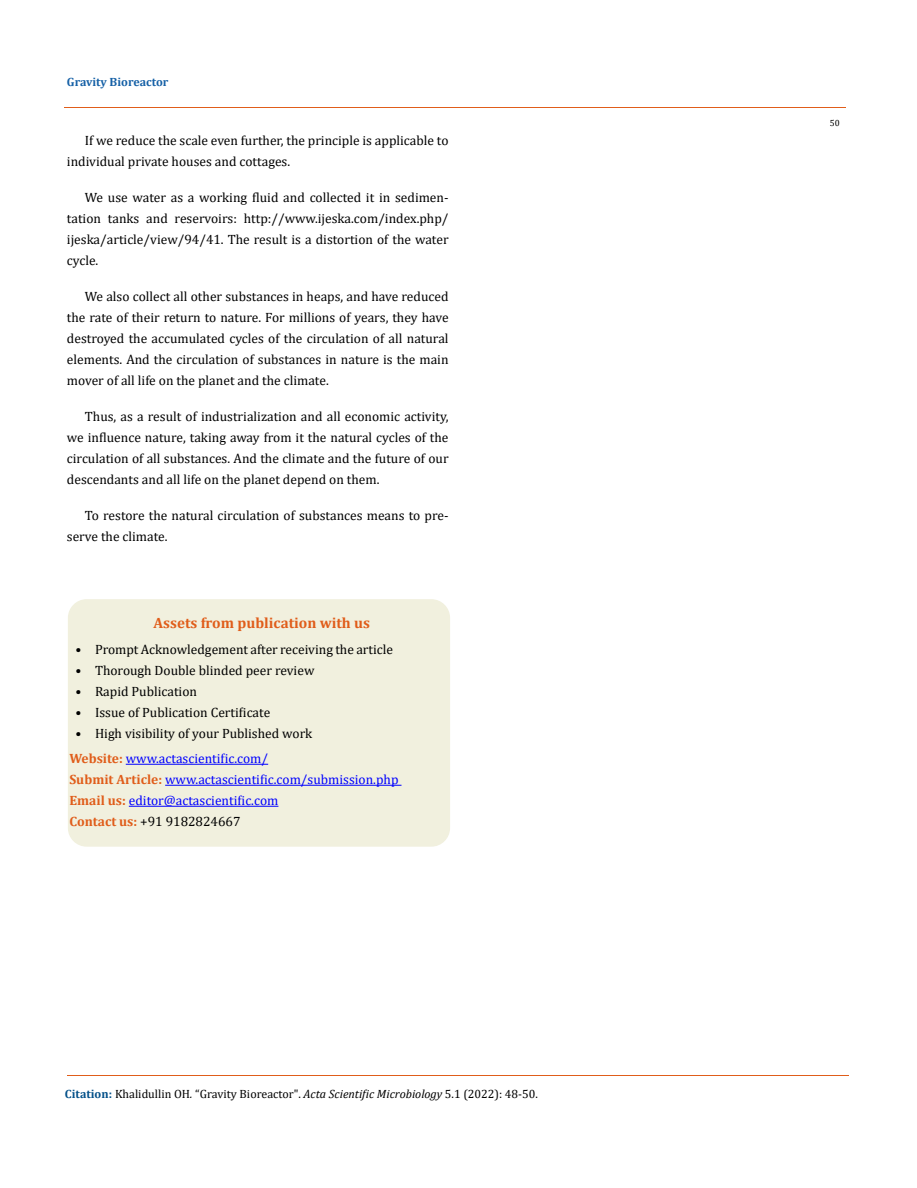
<style>
.page{position:relative;width:917px;height:1188px;background:#fff}
.page>*{position:absolute;margin:0;border:0;box-sizing:border-box;transform-origin:0 0}
.t1{font:700 15px "Cambria";color:#e05d1a}
.t2{font:13.5px/21px "Cambria";color:#000;text-align:justify}
.t3{font:13.5px/21px "Cambria";color:#00f}
.t4{font:12px "Cambria";color:#000}
.t5{font:700 12px "Cambria";color:#1560a6}
.t6{font:9px "Cambria";color:#000}
.s1{font-weight:700;color:#e05d1a}
.s2{color:#000}
.s3{font-weight:700;color:#035089}
.s4{font-style:italic}
</style>
<div class="page">
<div style="left:69px;top:600px;width:380px;height:246px;background:#f1f0de;border-radius:18px"></div>
<div style="left:68px;top:599px;width:382px;height:248px;border:2px solid #f1f0de;border-radius:18px"></div>
<hr style="left:126px;top:764px;width:142px;height:1px;background:#00f">
<hr style="left:165px;top:785px;width:236px;height:1px;background:#00f">
<hr style="left:129px;top:806px;width:149px;height:1px;background:#00f">
<hr style="left:64px;top:108px;width:781px;height:1px;background:#e05d1a">
<hr style="left:67px;top:1076px;width:781px;height:1px;background:#e05d1a">
<p class="t5" style="left:67px;top:73px;width:103px">Gravity Bioreactor</p>
<p class="t2" style="left:67px;top:130px;width:383px;text-indent:18px">If we reduce the scale even further, the principle is applicable to individual private houses and cottages.</p>
<p class="t2" style="left:67px;top:187px;width:383px;text-indent:18px">We use water as a working fluid and collected it in sedimen&shy;tation tanks and reservoirs: http://www.ijeska.com/index.php/ ijeska/article/view/94/41. The result is a distortion of the water cycle.</p>
<p class="t2" style="left:67px;top:286px;width:383px;text-indent:18px">We also collect all other substances in heaps, and have reduced the rate of their return to nature. For millions of years, they have destroyed the accumulated cycles of the circulation of all natural elements. And the circulation of substances in nature is the main mover of all life on the planet and the climate.</p>
<p class="t2" style="left:67px;top:406px;width:383px;text-indent:18px">Thus, as a result of industrialization and all economic activity, we influence nature, taking away from it the natural cycles of the circulation of all substances. And the climate and the future of our descendants and all life on the planet depend on them.</p>
<p class="t2" style="left:67px;top:505px;width:383px;text-indent:18px">To restore the natural circulation of substances means to pre&shy;serve the climate.</p>
<p class="t1" style="left:153px;top:612px;width:218px">Assets from publication with us</p>
<p class="t2" style="left:75px;top:639px;width:319px">• Prompt Acknowledgement after receiving the article</p>
<p class="t2" style="left:75px;top:660px;width:240px">• Thorough Double blinded peer review</p>
<p class="t2" style="left:75px;top:681px;width:123px">• Rapid Publication</p>
<p class="t2" style="left:75px;top:702px;width:196px">• Issue of Publication Certificate</p>
<p class="t2" style="left:75px;top:723px;width:238px">• High visibility of your Published work</p>
<p class="t3" style="left:69px;top:748px;width:330px"><span class="s1">Website:</span> www.actascientific.com/<br><span class="s1">Submit Article:</span> www.actascientific.com/submission.php <span class="s1">Email us:</span> editor@actascientific.com<br><span class="s1">Contact us:</span> <span class="s2">+91 9182824667</span></p>
<p class="t4" style="left:65px;top:1087px;width:474px"><span class="s3">Citation:</span> Khalidullin OH<span class="s4">.</span> “Gravity Bioreactor". <span class="s4">Acta Scientific Microbiology</span> 5.1 (2022): 48-50.</p>
<p class="t6" style="left:829px;top:118px;width:11px">50</p>
</div>
